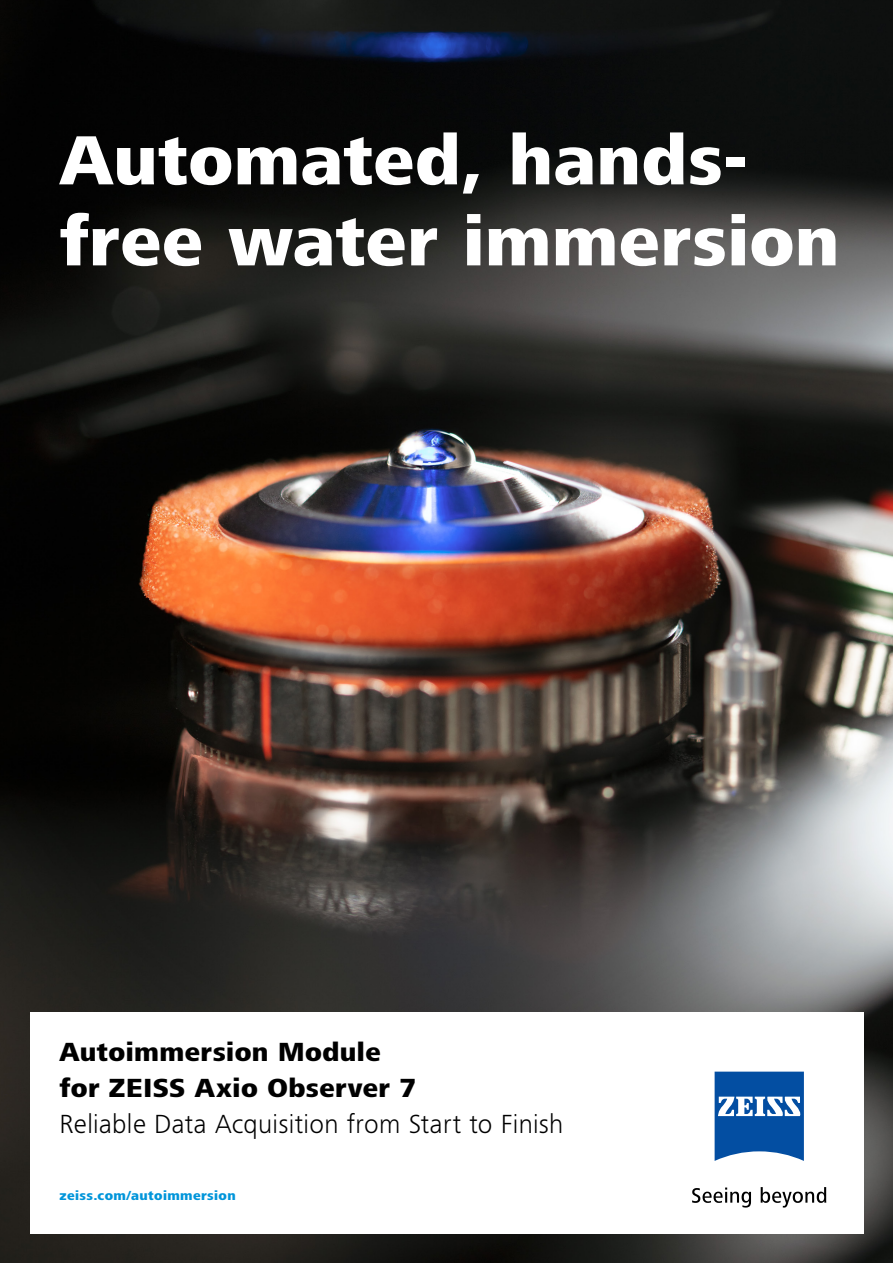
<style>
.page{position:relative;width:893px;height:1263px;background:#fff}
.page>*{position:absolute;margin:0;border:0;box-sizing:border-box;transform-origin:0 0}
.t1{font:800 72px/81px "ZEISS Frutiger Next W1 G";letter-spacing:.005em;color:#fff}
.t2{font:800 27px/36px "ZEISS Frutiger Next W1 G";letter-spacing:.015em;color:#000}
.t3{font:300 27px "ZEISS Frutiger Next W1 G";letter-spacing:.01em;color:#000}
.t4{font:800 13.5px "ZEISS Frutiger Next W1 G";letter-spacing:.03em;color:#0095da}
</style>
<div class="page">
<img style="left:0;top:0;width:893px;height:1263px">
<div style="left:30px;top:1012px;width:833px;height:221px;background:#fff"></div>
<svg style="left:715px;top:1071px;width:89px;height:90px"></svg>
<svg style="left:692px;top:1187px;width:59px;height:20px"></svg>
<svg style="left:761px;top:1187px;width:65px;height:20px"></svg>
<h1 class="t1" style="left:60px;top:117px;width:781px">Automated, hands&shy;free water immersion</h1>
<p class="t2" style="left:60px;top:1033px;width:358px">Autoimmersion Module for ZEISS Axio Observer 7</p>
<p class="t3" style="left:60px;top:1106px;width:505px">Reliable Data Acquisition from Start to Finish</p>
<p class="t4" style="left:60px;top:1186px;width:178px">zeiss.com/autoimmersion</p>
</div>
